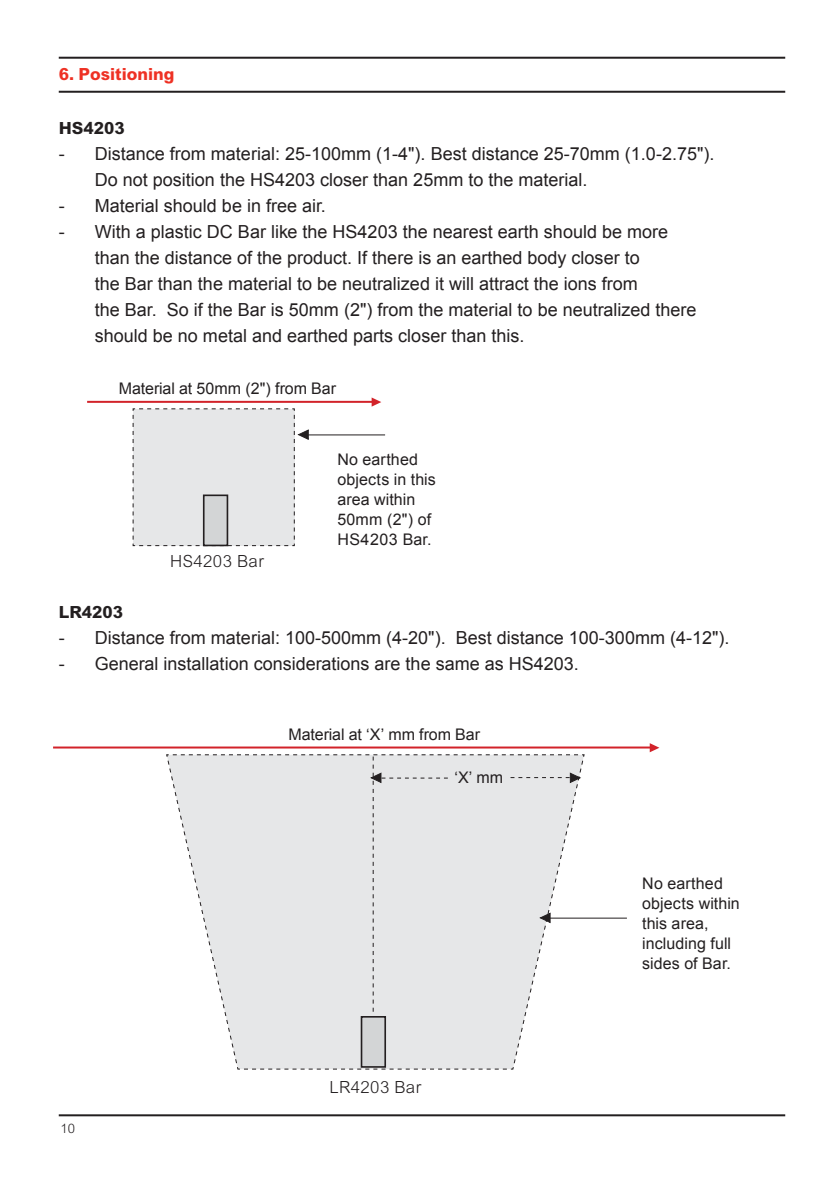
<style>
.page{position:relative;width:840px;height:1191px;background:#fff}
.page>*{position:absolute;margin:0;border:0;box-sizing:border-box;transform-origin:0 0}
.t1{font:18px/26px "Arial";color:#231f20}
.t2{font:18px "Arial Lgt";letter-spacing:.025em;color:#231f20}
.t3{font:18px "Arial Bld";color:#ee3124}
.t4{font:18px "Arial Bld";color:#231f20}
.t5{font:16px/20px "Arial";letter-spacing:.005em;color:#231f20}
.t6{font:14px "Arial Lgt";color:#231f20}
</style>
<div class="page">
<hr style="left:59px;top:1114px;width:725px;height:2px;background:#231f20">
<hr style="left:59px;top:57px;width:725px;height:2px;background:#231f20">
<hr style="left:59px;top:91px;width:725px;height:2px;background:#231f20">
<hr style="left:87px;top:401px;width:286px;height:2px;background:#d2232a">
<hr style="left:53px;top:746px;width:598px;height:2px;background:#d2232a">
<hr style="left:301px;top:434px;width:84px;height:1px;background:#231f20">
<svg style="left:132px;top:408px;width:176px;height:138px;background:#e2e3e4"></svg>
<hr style="left:542px;top:917px;width:84px;height:1px;background:#231f20">
<svg style="left:371px;top:397px;width:10px;height:9px"></svg>
<svg style="left:649px;top:743px;width:10px;height:9px"></svg>
<svg style="left:167px;top:754px;width:417px;height:315px"></svg>
<p class="t3" style="left:59px;top:62px;width:117px">6. Positioning</p>
<p class="t4" style="left:59px;top:116px;width:67px">HS4203</p>
<p class="t1" style="left:95px;top:140px;width:620px;text-indent:-36px">- Distance from material: 25-100mm (1-4"). Best distance 25-70mm (1.0-2.75").<br>Do not position the HS4203 closer than 25mm to the material.</p>
<p class="t1" style="left:59px;top:192px;width:268px">- Material should be in free air.</p>
<p class="t1" style="left:95px;top:218px;width:603px;text-indent:-36px">- With a plastic DC Bar like the HS4203 the nearest earth should be more than the distance of the product. If there is an earthed body closer to<br>the Bar than the material to be neutralized it will attract the ions from<br>the Bar. So if the Bar is 50mm (2") from the material to be neutralized there should be no metal and earthed parts closer than this.</p>
<p class="t5" style="left:119px;top:379px;width:219px">Material at 50mm (2") from Bar</p>
<p class="t2" style="left:170px;top:549px;width:95px">HS4203 Bar</p>
<p class="t5" style="left:337px;top:450px;width:100px">No earthed objects in this area within<br>50mm (2") of<br>HS4203 Bar.</p>
<p class="t4" style="left:59px;top:600px;width:66px">LR4203</p>
<p class="t1" style="left:59px;top:624px;width:672px">- Distance from material: 100-500mm (4-20"). Best distance 100-300mm (4-12").</p>
<p class="t1" style="left:59px;top:650px;width:521px">- General installation considerations are the same as HS4203.</p>
<p class="t6" style="left:61px;top:1118px;width:16px">10</p>
<p class="t5" style="left:288px;top:724px;width:193px">Material at ‘X’ mm from Bar</p>
<p class="t5" style="left:454px;top:767px;width:50px">‘X’ mm</p>
<p class="t2" style="left:329px;top:1074px;width:93px">LR4203 Bar</p>
<p class="t5" style="left:641px;top:873px;width:99px">No earthed objects within this area, including full sides of Bar.</p>
</div>
